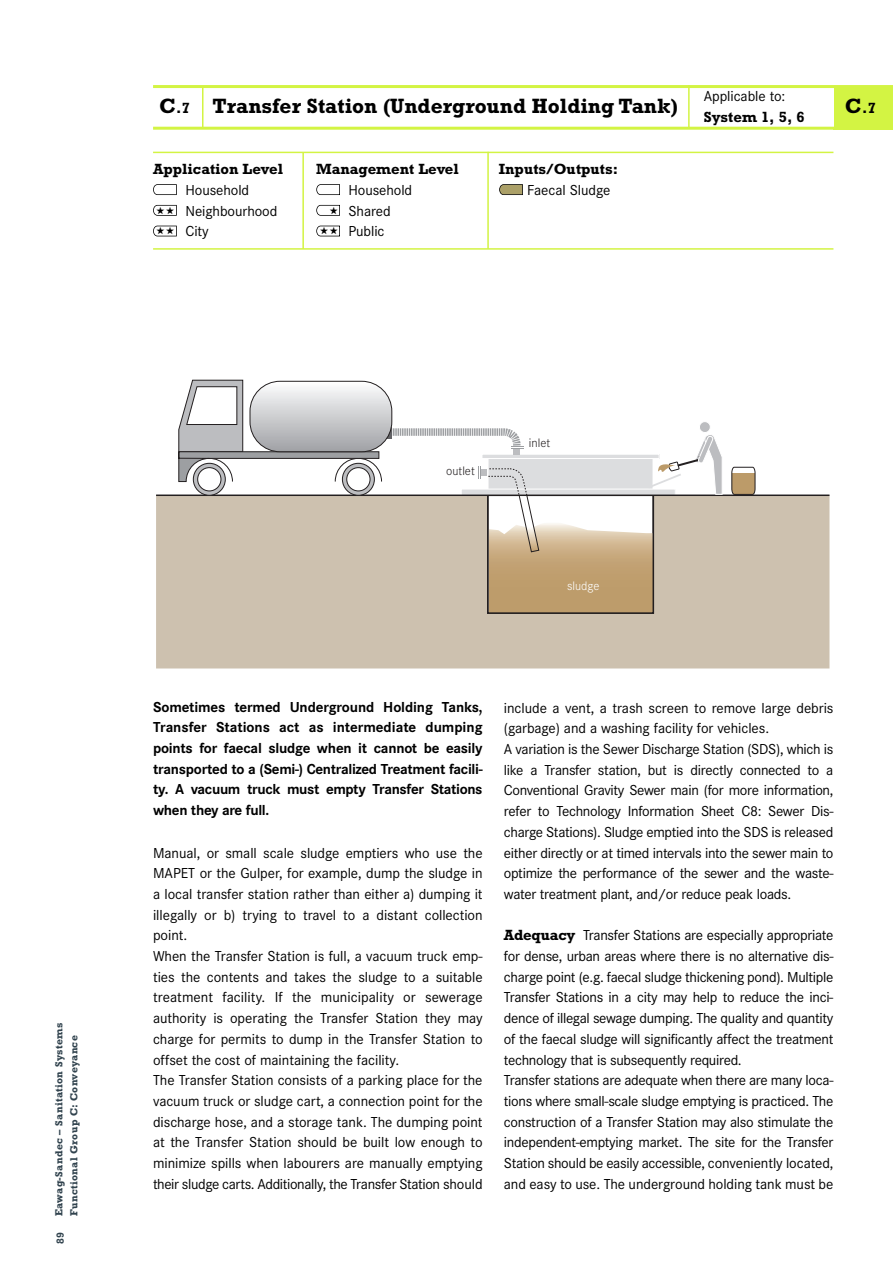
<style>
.page{position:relative;width:893px;height:1263px;background:#fff}
.page>*{position:absolute;margin:0;border:0;box-sizing:border-box;transform-origin:0 0}
.t1{font:700 21px "Rockwell";color:#000}
.t2{font:15px/20.7px "Corporate S";letter-spacing:-.02em;color:#000}
.t3{font:700 15px/20.7px "Corporate S";letter-spacing:-.025em;color:#000;text-align:justify}
.t4{font:700 15px/20.7px "Rockwell";color:#000}
.t5{font:300 12px "Corporate SBQ";color:#231f20}
.t6{font:300 12px "Corporate SBQ";color:#fff}
.t7{font:700 10.5px/15px "Rockwell";letter-spacing:.035em;color:#31434e}
.s1{font-family:"Rockwell";font-weight:700}
.s2{font-size:15px}
.s3{font-size:21px}
.s4{font-family:"Corporate S";font-weight:400}
</style>
<div class="page">
<div style="left:833px;top:86px;width:60px;height:43px;background:#d3f443"></div>
<hr style="left:153px;top:248px;width:680px;height:2px;background:#d3f443">
<hr style="left:202px;top:86px;width:1px;height:42px;background:#d3f443">
<hr style="left:153px;top:152px;width:680px;height:1px;background:#d3f443">
<hr style="left:153px;top:127px;width:740px;height:3px;background:#d3f443">
<hr style="left:153px;top:85px;width:740px;height:3px;background:#d3f443">
<div style="left:156px;top:496px;width:673px;height:172px;background:#cdc1af"></div>
<hr style="left:156px;top:494px;width:673px;height:2px;background:#231f20">
<svg style="left:731px;top:466px;width:25px;height:29px"></svg>
<svg style="left:178px;top:380px;width:545px;height:233px"></svg>
<hr style="left:688px;top:85px;width:2px;height:43px;background:#d3f443">
<hr style="left:487px;top:152px;width:2px;height:97px;background:#d3f443">
<hr style="left:302px;top:152px;width:2px;height:97px;background:#d3f443">
<svg style="left:153px;top:184px;width:23px;height:11px"></svg>
<svg style="left:316px;top:184px;width:24px;height:11px"></svg>
<svg style="left:499px;top:184px;width:23px;height:11px"></svg>
<svg style="left:153px;top:205px;width:23px;height:11px"></svg>
<svg style="left:153px;top:226px;width:23px;height:10px"></svg>
<svg style="left:316px;top:205px;width:24px;height:11px"></svg>
<svg style="left:316px;top:226px;width:24px;height:10px"></svg>
<p class="t2" style="left:704px;top:85px;width:102px">Applicable to:<br><span class="s1">System 1, 5, 6</span></p>
<p class="t1" style="left:159px;top:99px;width:520px">C<span class="s2">.7</span> Transfer Station (Underground Holding Tank)</p>
<p class="t4" style="left:845px;top:99px;width:32px"><span class="s3">C</span>.7</p>
<p class="t2" style="left:185px;top:159px;width:99px;text-indent:-32px"><span class="s1">Application Level<br></span>Household<br>Neighbourhood<br>City</p>
<p class="t2" style="left:348px;top:159px;width:112px;text-indent:-32px"><span class="s1">Management Level<br></span>Household<br>Shared<br>Public</p>
<p class="t4" style="left:527px;top:160px;width:92px;text-indent:-28px">Inputs/Outputs:<br><span class="s4">Faecal Sludge</span></p>
<p class="t7" style="left:52px;top:1216px;width:195px;rotate:-90deg">Eawag-Sandec – Sanitation Systems<br>Functional Group C: Conveyance</p>
<p class="t7" style="left:54px;top:1244px;width:13px;rotate:-90deg">89</p>
<p class="t5" style="left:446px;top:464px;width:30px">outlet</p>
<p class="t5" style="left:529px;top:437px;width:23px">inlet</p>
<p class="t6" style="left:567px;top:579px;width:34px">sludge</p>
<p class="t3" style="left:153px;top:696px;width:331px">Sometimes termed Underground Holding Tanks, Transfer Stations act as intermediate dumping points for faecal sludge when it cannot be easily transported to a (Semi-) Centralized Treatment facili&shy;ty. A vacuum truck must empty Transfer Stations when they are full.</p>
<p class="t2" style="left:153px;top:842px;width:331px">Manual, or small scale sludge emptiers who use the MAPET or the Gulper, for example, dump the sludge in a local transfer station rather than either a) dumping it illegally or b) trying to travel to a distant collection point.<br>When the Transfer Station is full, a vacuum truck emp&shy;ties the contents and takes the sludge to a suitable treatment facility. If the municipality or sewerage authority is operating the Transfer Station they may charge for permits to dump in the Transfer Station to offset the cost of maintaining the facility.<br>The Transfer Station consists of a parking place for the vacuum truck or sludge cart, a connection point for the discharge hose, and a storage tank. The dumping point at the Transfer Station should be built low enough to minimize spills when labourers are manually emptying their sludge carts. Additionally, the Transfer Station should</p>
<p class="t2" style="left:504px;top:697px;width:331px">include a vent, a trash screen to remove large debris (garbage) and a washing facility for vehicles.<br>A variation is the Sewer Discharge Station (SDS), which is like a Transfer station, but is directly connected to a Conventional Gravity Sewer main (for more information, refer to Technology Information Sheet C8: Sewer Dis&shy;charge Stations). Sludge emptied into the SDS is released either directly or at timed intervals into the sewer main to optimize the performance of the sewer and the waste&shy;water treatment plant, and/or reduce peak loads.</p>
<p class="t2" style="left:504px;top:925px;width:331px"><span class="s1">Adequacy</span> Transfer Stations are especially appropriate for dense, urban areas where there is no alternative dis&shy;charge point (e.g. faecal sludge thickening pond). Multiple Transfer Stations in a city may help to reduce the inci&shy;dence of illegal sewage dumping. The quality and quantity of the faecal sludge will significantly affect the treatment technology that is subsequently required.<br>Transfer stations are adequate when there are many loca&shy;tions where small-scale sludge emptying is practiced. The construction of a Transfer Station may also stimulate the independent-emptying market. The site for the Transfer Station should be easily accessible, conveniently located, and easy to use. The underground holding tank must be</p>
</div>
